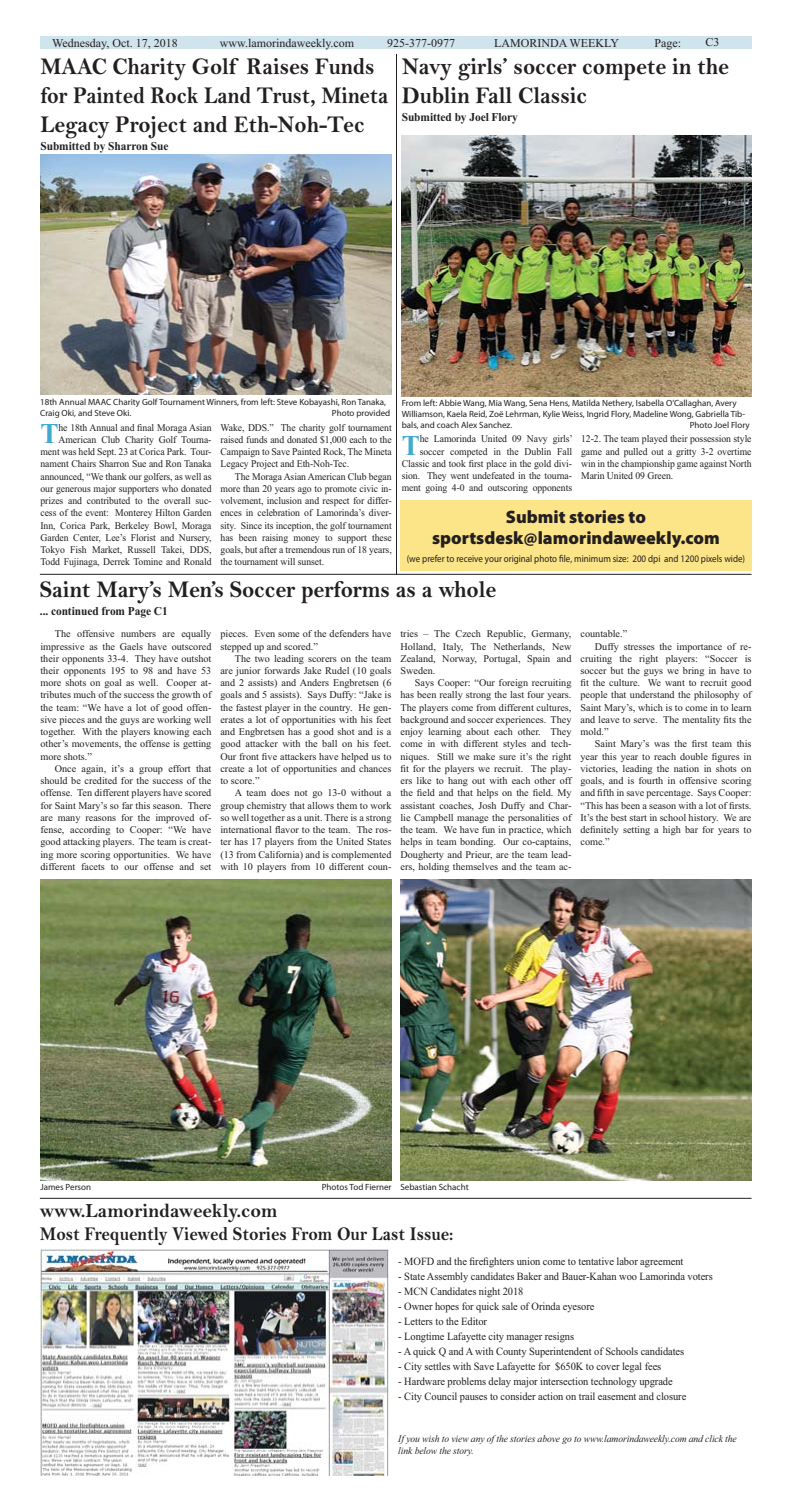
<style>
.page{position:relative;width:792px;height:1512px;background:#fff}
.page>*{position:absolute;margin:0;border:0;box-sizing:border-box;transform-origin:0 0}
.t1{font:700 28.7px "Times New Roman";color:#44aacd;scale:.95 1}
.t2{font:24px/28.8px "Bell MT Bold";letter-spacing:-.005em;color:#231f20;scale:.94 1}
.t3{font:24px/28.8px "Bell MT Bold";letter-spacing:-.005em;color:#231f20;scale:.95 1}
.t4{font:20px "Bell MT Bold";color:#231f20}
.t5{font:19.5px "Bell MT Bold";color:#231f20;scale:.9 1}
.t6{font:900 18px/21.6px "Myriad Pro";color:#231f20;text-align:center}
.t7{font:12px "Times New Roman";color:#231f20}
.t8{font:700 12px "Times New Roman";letter-spacing:-.005em;color:#231f20;scale:.95 1}
.t9{font:11px "Times New Roman";letter-spacing:-.005em;color:#231f20;scale:.95 1}
.t10{font:10.2px/12.2px "Times New Roman";color:#231f20;text-align:justify}
.t11{font:10.2px/12.2px "Times New Roman";color:#231f20;text-align:justify;scale:.95 1}
.t12{font:italic 10px/12px "Times New Roman";letter-spacing:-.005em;color:#231f20;scale:.95 1}
.t13{font:10px "Myriad Pro";color:#231f20;scale:.9 1}
.t14{font:9px/10.8px "Myriad Pro";color:#231f20}
</style>
<div class="page">
<div style="left:40px;top:36px;width:712px;height:13px;background:#d0e4ee"></div>
<hr style="left:40px;top:574px;width:712px;height:1px;background:#231f20">
<hr style="left:40px;top:1198px;width:712px;height:1px;background:#231f20">
<div style="left:400px;top:501px;width:352px;height:70px;background:#fce489"></div>
<hr style="left:396px;top:54px;width:1px;height:521px;background:#231f20">
<img style="left:40px;top:154px;width:352px;height:241px">
<img style="left:402px;top:135px;width:350px;height:261px">
<img style="left:40px;top:880px;width:351px;height:301px">
<img style="left:400px;top:880px;width:351px;height:301px">
<img style="left:40px;top:1250px;width:348px;height:226px">
<p class="t7" style="left:52px;top:38px;width:127px">Wednesday, Oct. 17, 2018</p>
<p class="t7" style="left:220px;top:38px;width:136px">www.lamorindaweekly.com</p>
<p class="t7" style="left:387px;top:38px;width:69px">925-377-0977</p>
<p class="t7" style="left:494px;top:38px;width:126px">LAMORINDA WEEKLY</p>
<p class="t7" style="left:655px;top:38px;width:28px">Page:</p>
<p class="t7" style="left:706px;top:38px;width:16px">C3</p>
<h2 class="t2" style="left:40px;top:55px;width:372px">MAAC Charity Golf Raises Funds for Painted Rock Land Trust, Mineta<br>Legacy Project and Eth-Noh-Tec</h2>
<p class="t8" style="left:40px;top:142px;width:136px">Submitted by Sharron Sue</p>
<h2 class="t3" style="left:402px;top:55px;width:346px">Navy girls’ soccer compete in the<br>Dublin Fall Classic</h2>
<p class="t8" style="left:402px;top:113px;width:124px">Submitted by Joel Flory</p>
<p class="t14" style="left:40px;top:398px;width:347px">18th Annual MAAC Charity Golf Tournament Winners, from left: Steve Kobayashi, Ron Tanaka,<br>Craig Oki, and Steve Oki.</p>
<p class="t14" style="left:332px;top:409px;width:60px">Photo provided</p>
<p class="t11" style="left:40px;top:422px;width:182px;text-align:right">he 18th Annual and final Moraga Asian American Club Charity Golf Tourna&shy;ment was held Sept. 23 at Corica Park. Tour&shy;nament Chairs Sharron Sue and Ron Tanaka announced, “We thank our golfers, as well as our generous major supporters who donated prizes and contributed to the overall suc&shy;cess of the event: Monterey Hilton Garden Inn, Corica Park, Berkeley Bowl, Moraga Garden Center, Lee’s Florist and Nursery, Tokyo Fish Market, Russell Takei, DDS, Todd Fujinaga, Derrek Tomine and Ronald</p>
<p class="t11" style="left:221px;top:422px;width:182px">Wake, DDS.” The charity golf tournament raised funds and donated $1,000 each to the Campaign to Save Painted Rock, The Mineta Legacy Project and Eth-Noh-Tec.</p>
<h1 class="t1" style="left:40px;top:424px;width:21px">T</h1>
<p class="t11" style="left:221px;top:471px;width:182px;text-indent:14px">The Moraga Asian American Club began more than 20 years ago to promote civic in&shy;volvement, inclusion and respect for differ&shy;ences in celebration of Lamorinda’s diver&shy;sity. Since its inception, the golf tournament has been raising money to support these goals, but after a tremendous run of 18 years, the tournament will sunset.</p>
<p class="t14" style="left:402px;top:399px;width:345px">From left: Abbie Wang, Mia Wang, Sena Hens, Matilda Nethery, Isabella O’Callaghan, Avery<br>Williamson, Kaela Reid, Zoë Lehrman, Kylie Weiss, Ingrid Flory, Madeline Wong, Gabriella Tib&shy;bals, and coach Alex Sanchez.</p>
<p class="t14" style="left:690px;top:420px;width:61px">Photo Joel Flory</p>
<p class="t11" style="left:402px;top:434px;width:182px;text-align:right">he Lamorinda United 09 Navy girls’ soccer competed in the Dublin Fall Classic and took first place in the gold divi&shy;sion. They went undefeated in the tourna&shy;ment going 4-0 and outscoring opponents</p>
<p class="t11" style="left:581px;top:434px;width:181px">12-2. The team played their possession style game and pulled out a gritty 3-2 overtime win in the championship game against North Marin United 09 Green.</p>
<h1 class="t1" style="left:402px;top:436px;width:21px">T</h1>
<h3 class="t6" style="left:432px;top:506px;width:289px">Submit stories to sportsdesk@lamorindaweekly.com</h3>
<p class="t13" style="left:407px;top:555px;width:378px">(we prefer to receive your original photo file, minimum size: 200 dpi and 1200 pixels wide)</p>
<h2 class="t3" style="left:40px;top:578px;width:482px">Saint Mary’s Men’s Soccer performs as a whole</h2>
<p class="t8" style="left:40px;top:607px;width:136px">... continued from Page C1</p>
<p class="t10" style="left:40px;top:629px;width:173px;text-indent:14px">The offensive numbers are equally impressive as the Gaels have outscored their opponents 33-4. They have outshot their opponents 195 to 98 and have 53 more shots on goal as well. Cooper at&shy;tributes much of the success the growth of the team: “We have a lot of good offen&shy;sive pieces and the guys are working well together. With the players knowing each other’s movements, the offense is getting more shots.”</p>
<p class="t10" style="left:40px;top:763px;width:173px;text-indent:14px">Once again, it’s a group effort that should be credited for the success of the offense. Ten different players have scored for Saint Mary’s so far this season. There are many reasons for the improved of&shy;fense, according to Cooper: “We have good attacking players. The team is creat&shy;ing more scoring opportunities. We have different facets to our offense and set</p>
<p class="t10" style="left:220px;top:629px;width:173px">pieces. Even some of the defenders have stepped up and scored.”</p>
<p class="t10" style="left:220px;top:653px;width:173px;text-indent:14px">The two leading scorers on the team are junior forwards Jake Rudel (10 goals and 2 assists) and Anders Engbretsen (6 goals and 5 assists). Says Duffy: “Jake is the fastest player in the country. He gen&shy;erates a lot of opportunities with his feet and Engbretsen has a good shot and is a good attacker with the ball on his feet.<br>Our front five attackers have helped us to create a lot of opportunities and chances to score.”</p>
<p class="t10" style="left:220px;top:788px;width:173px;text-indent:14px">A team does not go 13-0 without a group chemistry that allows them to work so well together as a unit. There is a strong international flavor to the team. The ros&shy;ter has 17 players from the United States (13 from California) and is complemented with 10 players from 10 different coun-</p>
<p class="t10" style="left:400px;top:629px;width:173px">tries – The Czech Republic, Germany, Holland, Italy, The Netherlands, New Zealand, Norway, Portugal, Spain and Sweden.</p>
<p class="t10" style="left:400px;top:678px;width:173px;text-indent:14px">Says Cooper: “Our foreign recruiting has been really strong the last four years.<br>The players come from different cultures, background and soccer experiences. They enjoy learning about each other. They come in with different styles and tech&shy;niques. Still we make sure it’s the right fit for the players we recruit. The play&shy;ers like to hang out with each other off the field and that helps on the field. My assistant coaches, Josh Duffy and Char&shy;lie Campbell manage the personalities of the team. We have fun in practice, which helps in team bonding. Our co-captains, Dougherty and Prieur, are the team lead&shy;ers, holding themselves and the team ac-</p>
<p class="t10" style="left:581px;top:629px;width:48px">countable.”</p>
<p class="t10" style="left:595px;top:641px;width:158px">Duffy stresses the importance of re-</p>
<p class="t10" style="left:581px;top:653px;width:173px">cruiting the right players: “Soccer is</p>
<p class="t10" style="left:581px;top:665px;width:173px">soccer but the guys we bring in have to</p>
<p class="t10" style="left:581px;top:678px;width:173px">fit the culture. We want to recruit good</p>
<p class="t10" style="left:581px;top:690px;width:173px">people that understand the philosophy of</p>
<p class="t10" style="left:581px;top:702px;width:173px">Saint Mary’s, which is to come in to learn</p>
<p class="t10" style="left:581px;top:714px;width:173px">and leave to serve. The mentality fits the</p>
<p class="t10" style="left:581px;top:727px;width:30px">mold.”</p>
<p class="t10" style="left:595px;top:739px;width:158px">Saint Mary’s was the first team this</p>
<p class="t10" style="left:581px;top:751px;width:173px">year this year to reach double figures in</p>
<p class="t10" style="left:581px;top:763px;width:173px">victories, leading the nation in shots on</p>
<p class="t10" style="left:581px;top:776px;width:173px">goals, and is fourth in offensive scoring</p>
<p class="t10" style="left:581px;top:788px;width:173px">and fifth in save percentage. Says Cooper:</p>
<p class="t10" style="left:581px;top:800px;width:173px">“This has been a season with a lot of firsts.</p>
<p class="t10" style="left:581px;top:812px;width:173px">It’s the best start in school history. We are</p>
<p class="t10" style="left:581px;top:825px;width:173px">definitely setting a high bar for years to</p>
<p class="t10" style="left:581px;top:837px;width:31px">come.”</p>
<p class="t14" style="left:40px;top:1182px;width:52px">James Person</p>
<p class="t14" style="left:322px;top:1182px;width:148px">Photos Tod Fierner Sebastian Schacht</p>
<h3 class="t4" style="left:40px;top:1203px;width:239px">www.Lamorindaweekly.com</h3>
<h3 class="t5" style="left:40px;top:1227px;width:461px">Most Frequently Viewed Stories From Our Last Issue:</h3>
<p class="t9" style="left:398px;top:1257px;width:302px">- MOFD and the firefighters union come to tentative labor agreement</p>
<p class="t9" style="left:398px;top:1272px;width:333px">- State Assembly candidates Baker and Bauer-Kahan woo Lamorinda voters</p>
<p class="t9" style="left:398px;top:1287px;width:133px">- MCN Candidates night 2018</p>
<p class="t9" style="left:398px;top:1302px;width:208px">- Owner hopes for quick sale of Orinda eyesore</p>
<p class="t9" style="left:398px;top:1317px;width:95px">- Letters to the Editor</p>
<p class="t9" style="left:398px;top:1332px;width:187px">- Longtime Lafayette city manager resigns</p>
<p class="t9" style="left:398px;top:1347px;width:303px">- A quick Q and A with County Superintendent of Schools candidates</p>
<p class="t9" style="left:398px;top:1362px;width:278px">- City settles with Save Lafayette for $650K to cover legal fees</p>
<p class="t9" style="left:398px;top:1377px;width:290px">- Hardware problems delay major intersection technology upgrade</p>
<p class="t9" style="left:398px;top:1392px;width:305px">- City Council pauses to consider action on trail easement and closure</p>
<p class="t12" style="left:398px;top:1433px;width:358px">If you wish to view any of the stories above go to www.lamorindaweekly.com and click the link below the story.</p>
</div>
